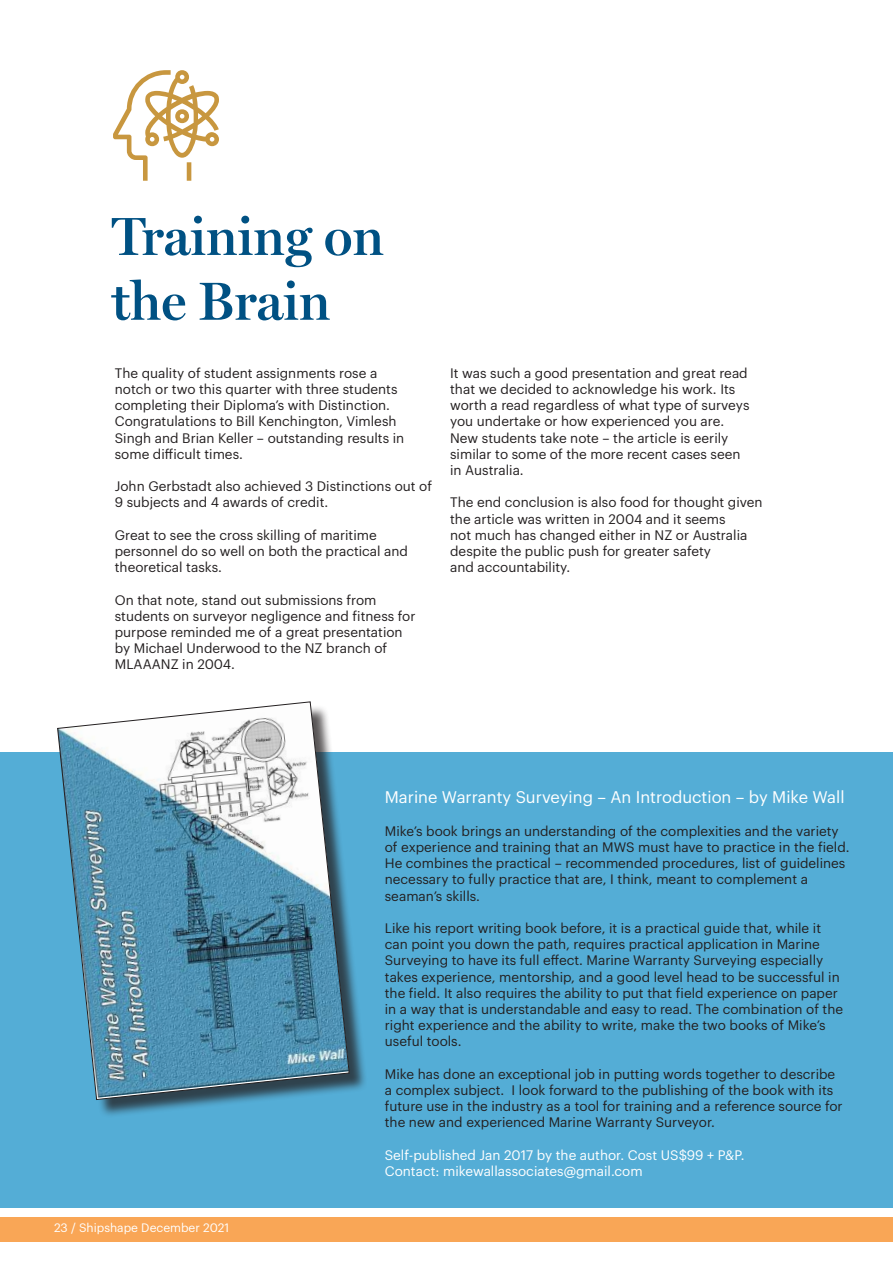
<style>
.page{position:relative;width:893px;height:1263px;background:#fff}
.page>*{position:absolute;margin:0;border:0;box-sizing:border-box;transform-origin:0 0}
.t1{font:600 54px/64.8px "Miller Display";color:#005183}
.t2{font:16.5px "Graphik";color:#fff}
.t3{font:13.5px/16.2px "Graphik";color:#231f20}
.t4{font:13.5px/16.2px "Graphik";color:#fff}
.t5{font:12px "Graphik";color:#fff}
</style>
<div class="page">
<div style="left:0;top:1217px;width:893px;height:25px;background:#f9a656"></div>
<svg style="left:113px;top:70px;width:106px;height:111px"></svg>
<div style="left:0;top:752px;width:893px;height:456px;background:#54add6"></div>
<div style="left:60px;top:704px;width:307px;height:414px;background:#231f20;opacity:.75"></div>
<svg style="left:57px;top:701px;width:293px;height:399px"></svg>
<h1 class="t1" style="left:112px;top:203px;width:274px">Training on the Brain</h1>
<p class="t3" style="left:115px;top:364px;width:291px">The quality of student assignments rose a notch or two this quarter with three students completing their Diploma’s with Distinction.<br>Congratulations to Bill Kenchington, Vimlesh Singh and Brian Keller – outstanding results in some difficult times.</p>
<p class="t3" style="left:115px;top:477px;width:319px">John Gerbstadt also achieved 3 Distinctions out of<br>9 subjects and 4 awards of credit.</p>
<p class="t3" style="left:115px;top:526px;width:295px">Great to see the cross skilling of maritime personnel do so well on both the practical and theoretical tasks.</p>
<p class="t3" style="left:115px;top:590px;width:302px">On that note, stand out submissions from students on surveyor negligence and fitness for purpose reminded me of a great presentation by Michael Underwood to the NZ branch of MLAAANZ in 2004.</p>
<p class="t3" style="left:450px;top:364px;width:301px">It was such a good presentation and great read that we decided to acknowledge his work. Its worth a read regardless of what type of surveys you undertake or how experienced you are.<br>New students take note – the article is eerily similar to some of the more recent cases seen in Australia.</p>
<p class="t3" style="left:450px;top:493px;width:314px">The end conclusion is also food for thought given the article was written in 2004 and it seems<br>not much has changed either in NZ or Australia despite the public push for greater safety<br>and accountability.</p>
<p class="t5" style="left:54px;top:1219px;width:177px">23 / Shipshape December 2021</p>
<p class="t2" style="left:385px;top:785px;width:461px">Marine Warranty Surveying – An Introduction – by Mike Wall</p>
<p class="t3" style="left:385px;top:822px;width:466px">Mike’s book brings an understanding of the complexities and the variety of experience and training that an MWS must have to practice in the field.<br>He combines the practical – recommended procedures, list of guidelines necessary to fully practice that are, I think, meant to complement a seaman’s skills.</p>
<p class="t3" style="left:385px;top:919px;width:460px">Like his report writing book before, it is a practical guide that, while it can point you down the path, requires practical application in Marine Surveying to have its full effect. Marine Warranty Surveying especially takes experience, mentorship, and a good level head to be successful in the field. It also requires the ability to put that field experience on paper in a way that is understandable and easy to read. The combination of the right experience and the ability to write, make the two books of Mike’s useful tools.</p>
<p class="t3" style="left:385px;top:1065px;width:459px">Mike has done an exceptional job in putting words together to describe a complex subject. I look forward to the publishing of the book with its future use in the industry as a tool for training and a reference source for the new and experienced Marine Warranty Surveyor.</p>
<p class="t4" style="left:385px;top:1146px;width:361px">Self-published Jan 2017 by the author. Cost US$99 + P&amp;P.<br>Contact: mikewallassociates@gmail.com</p>
</div>
